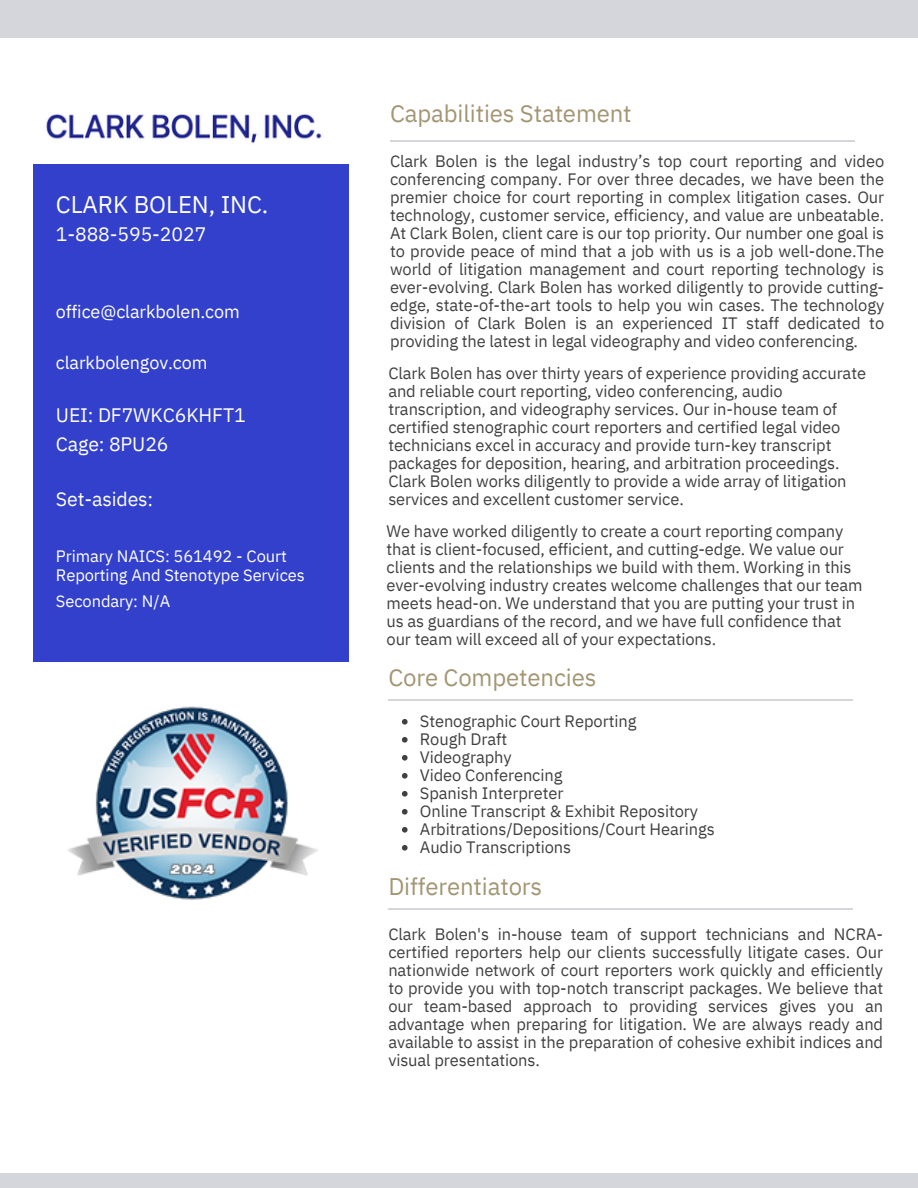
<style>
.page{position:relative;width:918px;height:1188px;background:#fff}
.page>*{position:absolute;margin:0;border:0;box-sizing:border-box;transform-origin:0 0}
.t1{font:24px "IBM Plex Sans";letter-spacing:-.005em;color:#a39674}
.t2{font:24px "IBM Plex Sans";letter-spacing:-.005em;color:#fff}
.t3{font:19.5px/29.2px "IBM Plex Sans";letter-spacing:-.005em;color:#fff}
.t4{font:18px "IBM Plex Sans";letter-spacing:-.005em;color:#fff}
.t5{font:16.5px/18px "IBM Plex Sans";letter-spacing:-.005em;color:#404042;text-align:justify}
.t6{font:16.5px/19.2px "IBM Plex Sans";letter-spacing:-.005em;color:#fff}
</style>
<div class="page">
<div style="left:0;top:0;width:918px;height:37px;background:#d5d6db"></div>
<div style="left:0;top:1173px;width:918px;height:15px;background:#d5d6db"></div>
<div style="left:33px;top:589px;width:315px;height:72px;background:#3240cb"></div>
<div style="left:33px;top:521px;width:315px;height:68px;background:#3240cb"></div>
<div style="left:33px;top:513px;width:315px;height:8px;background:#3240cb"></div>
<div style="left:33px;top:460px;width:315px;height:53px;background:#3240cb"></div>
<div style="left:33px;top:430px;width:315px;height:30px;background:#3240cb"></div>
<div style="left:33px;top:377px;width:315px;height:53px;background:#3240cb"></div>
<div style="left:33px;top:326px;width:315px;height:51px;background:#3240cb"></div>
<div style="left:33px;top:275px;width:315px;height:51px;background:#3240cb"></div>
<div style="left:33px;top:222px;width:315px;height:53px;background:#3240cb"></div>
<div style="left:33px;top:164px;width:315px;height:58px;background:#3240cb"></div>
<img style="left:46px;top:114px;width:276px;height:30px">
<img style="left:67px;top:706px;width:251px;height:194px">
<hr style="left:390px;top:140px;width:465px;height:1px;background:#d5d6db">
<hr style="left:388px;top:699px;width:465px;height:2px;background:#d5d6db">
<hr style="left:388px;top:908px;width:465px;height:1px;background:#d5d6db">
<svg style="left:402px;top:719px;width:6px;height:6px"></svg>
<svg style="left:402px;top:737px;width:6px;height:6px"></svg>
<svg style="left:402px;top:755px;width:6px;height:6px"></svg>
<svg style="left:402px;top:773px;width:6px;height:6px"></svg>
<svg style="left:402px;top:791px;width:6px;height:6px"></svg>
<svg style="left:402px;top:809px;width:6px;height:6px"></svg>
<svg style="left:402px;top:827px;width:6px;height:6px"></svg>
<svg style="left:402px;top:845px;width:6px;height:6px"></svg>
<h3 class="t2" style="left:56px;top:188px;width:214px">CLARK BOLEN, INC.</h3>
<h3 class="t3" style="left:56px;top:219px;width:152px">1-888-595-2027</h3>
<h2 class="t4" style="left:56px;top:300px;width:185px">office@clarkbolen.com</h2>
<p class="t4" style="left:56px;top:351px;width:153px">clarkbolengov.com</p>
<p class="t3" style="left:56px;top:400px;width:191px">UEI: DF7WKC6KHFT1<br>Cage: 8PU26</p>
<p class="t3" style="left:56px;top:484px;width:99px">Set-asides:</p>
<p class="t6" style="left:56px;top:546px;width:250px">Primary NAICS: 561492 - Court<br>Reporting And Stenotype Services</p>
<p class="t6" style="left:56px;top:591px;width:116px">Secondary: N/A</p>
<h3 class="t1" style="left:390px;top:97px;width:243px">Capabilities Statement</h3>
<p class="t5" style="left:390px;top:152px;width:496px">Clark Bolen is the legal industry’s top court reporting and video conferencing company. For over three decades, we have been the premier choice for court reporting in complex litigation cases. Our technology, customer service, efficiency, and value are unbeatable.<br>At Clark Bolen, client care is our top priority. Our number one goal is to provide peace of mind that a job with us is a job well-done.The world of litigation management and court reporting technology is ever-evolving. Clark Bolen has worked diligently to provide cutting&shy;edge, state-of-the-art tools to help you win cases. The technology division of Clark Bolen is an experienced IT staff dedicated to providing the latest in legal videography and video conferencing.</p>
<p class="t5" style="left:388px;top:364px;width:479px">Clark Bolen has over thirty years of experience providing accurate</p>
<p class="t5" style="left:388px;top:382px;width:396px">and reliable court reporting, video conferencing, audio</p>
<p class="t5" style="left:388px;top:400px;width:450px">transcription, and videography services. Our in-house team of</p>
<p class="t5" style="left:388px;top:418px;width:454px">certified stenographic court reporters and certified legal video</p>
<p class="t5" style="left:388px;top:436px;width:445px">technicians excel in accuracy and provide turn-key transcript</p>
<h2 class="t5" style="left:388px;top:454px;width:453px">packages for deposition, hearing, and arbitration proceedings.</h2>
<p class="t5" style="left:388px;top:472px;width:460px">Clark Bolen works diligently to provide a wide array of litigation</p>
<p class="t5" style="left:388px;top:490px;width:297px">services and excellent customer service.</p>
<p class="t5" style="left:387px;top:522px;width:458px">We have worked diligently to create a court reporting company</p>
<p class="t5" style="left:387px;top:540px;width:459px">that is client-focused, efficient, and cutting-edge. We value our</p>
<p class="t5" style="left:387px;top:558px;width:467px">clients and the relationships we build with them. Working in this</p>
<p class="t5" style="left:387px;top:576px;width:477px">ever-evolving industry creates welcome challenges that our team</p>
<p class="t5" style="left:387px;top:594px;width:470px">meets head-on. We understand that you are putting your trust in</p>
<p class="t5" style="left:387px;top:612px;width:457px">us as guardians of the record, and we have full confidence that</p>
<h2 class="t5" style="left:387px;top:630px;width:331px">our team will exceed all of your expectations.</h2>
<h3 class="t1" style="left:388px;top:662px;width:210px">Core Competencies</h3>
<p class="t5" style="left:420px;top:712px;width:218px">Stenographic Court Reporting</p>
<p class="t5" style="left:420px;top:730px;width:89px">Rough Draft</p>
<p class="t5" style="left:420px;top:748px;width:93px">Videography</p>
<p class="t5" style="left:420px;top:766px;width:144px">Video Conferencing</p>
<p class="t5" style="left:420px;top:784px;width:145px">Spanish Interpreter</p>
<p class="t5" style="left:420px;top:802px;width:280px">Online Transcript &amp; Exhibit Repository</p>
<p class="t5" style="left:420px;top:820px;width:296px">Arbitrations/Depositions/Court Hearings</p>
<p class="t5" style="left:420px;top:838px;width:153px">Audio Transcriptions</p>
<h3 class="t1" style="left:388px;top:870px;width:155px">Differentiators</h3>
<p class="t5" style="left:388px;top:925px;width:496px">Clark Bolen's in-house team of support technicians and NCRA&shy;certified reporters help our clients successfully litigate cases. Our nationwide network of court reporters work quickly and efficiently to provide you with top-notch transcript packages. We believe that our team-based approach to providing services gives you an advantage when preparing for litigation. We are always ready and available to assist in the preparation of cohesive exhibit indices and visual presentations.</p>
</div>
